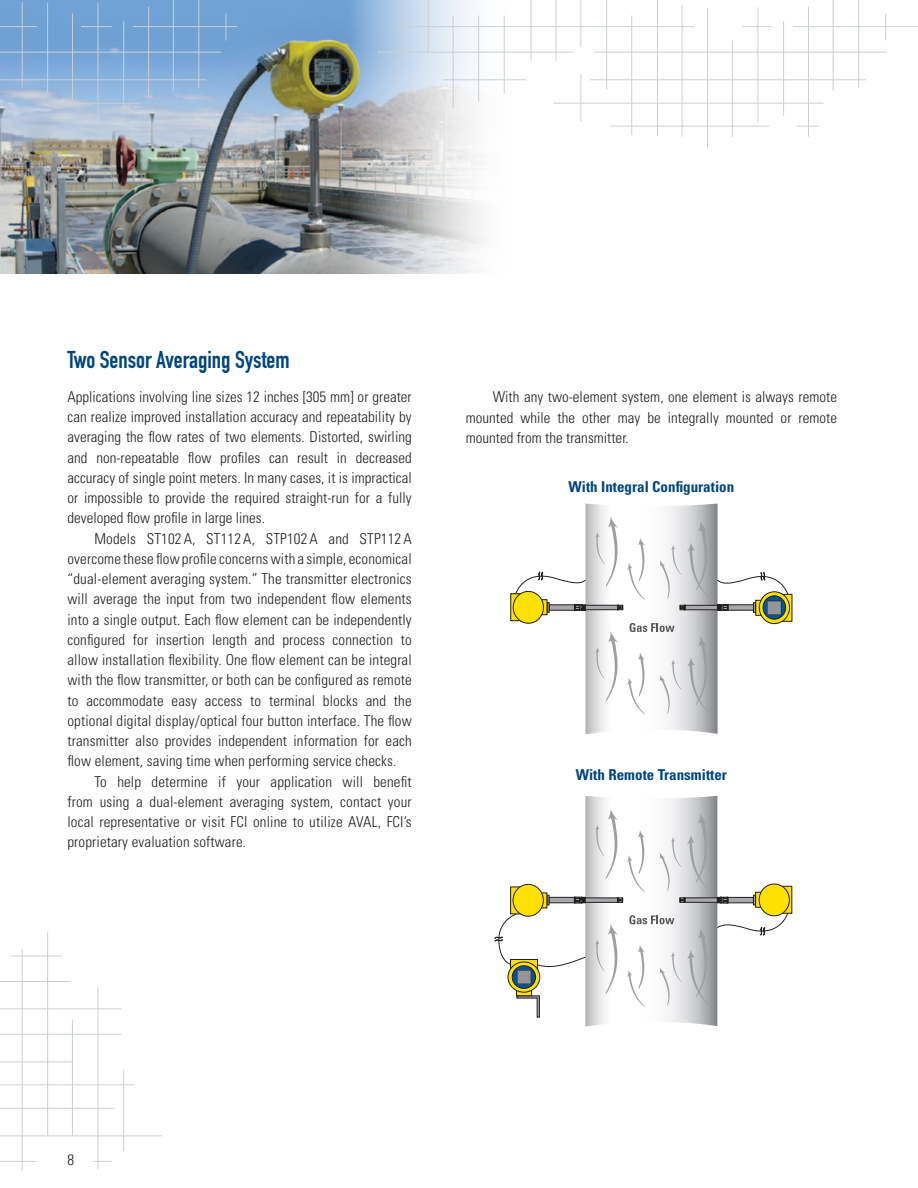
<style>
.page{position:relative;width:918px;height:1188px;background:#fff}
.page>*{position:absolute;margin:0;border:0;box-sizing:border-box;transform-origin:0 0}
.Subhead{font:24px "DIN Engschrift Std";color:#01457f}
.Text{font:300 condensed 15px/20.2px "Univers LT Std";letter-spacing:.01em;color:#231f20;text-align:justify}
.Text_first_paragraph{font:300 condensed 15px/20.2px "Univers LT Std";color:#231f20;text-align:justify}
.Text_first_paragraph-2{font:700 condensed 15px "Univers LT Std";color:#01457f}
</style>
<div class="page">
<img style="left:0;top:0;width:518px;height:274px">
<hr style="left:0;top:1108px;width:114px;height:1px;background:#cad0d4">
<hr style="left:0;top:1161px;width:37px;height:1px;background:#cad0d4">
<svg style="left:93px;top:1161px;width:19px;height:1px"></svg>
<hr style="left:0;top:1085px;width:135px;height:1px;background:#cad0d4">
<hr style="left:0;top:1136px;width:162px;height:1px;background:#cad0d4">
<hr style="left:98px;top:988px;width:1px;height:181px;background:#cad0d4">
<hr style="left:123px;top:1070px;width:1px;height:81px;background:#cad0d4">
<hr style="left:22px;top:949px;width:1px;height:222px;background:#cad0d4">
<hr style="left:47px;top:932px;width:1px;height:204px;background:#cad0d4">
<hr style="left:72px;top:1020px;width:1px;height:116px;background:#cad0d4">
<hr style="left:53px;top:1009px;width:68px;height:1px;background:#cad0d4">
<hr style="left:0;top:1009px;width:54px;height:1px;background:#cad0d4">
<hr style="left:11px;top:956px;width:52px;height:1px;background:#cad0d4">
<hr style="left:0;top:1034px;width:121px;height:1px;background:#cad0d4">
<hr style="left:0;top:981px;width:70px;height:1px;background:#cad0d4">
<hr style="left:0;top:1062px;width:72px;height:1px;background:#cad0d4">
<hr style="left:0;top:80px;width:206px;height:1px;background:#cad0d4">
<hr style="left:443px;top:80px;width:83px;height:1px;background:#cad0d4">
<hr style="left:0;top:26px;width:37px;height:1px;background:#cad0d4">
<hr style="left:81px;top:26px;width:31px;height:1px;background:#cad0d4">
<hr style="left:133px;top:26px;width:104px;height:1px;background:#cad0d4">
<hr style="left:396px;top:26px;width:299px;height:1px;background:#cad0d4">
<hr style="left:54px;top:103px;width:88px;height:1px;background:#cad0d4">
<hr style="left:0;top:52px;width:221px;height:1px;background:#cad0d4">
<hr style="left:453px;top:15px;width:1px;height:93px;background:#cad0d4">
<hr style="left:478px;top:15px;width:1px;height:87px;background:#cad0d4">
<hr style="left:504px;top:15px;width:1px;height:78px;background:#cad0d4">
<hr style="left:682px;top:5px;width:1px;height:132px;background:#cad0d4">
<hr style="left:581px;top:0;width:1px;height:47px;background:#cad0d4">
<hr style="left:581px;top:75px;width:1px;height:47px;background:#cad0d4">
<hr style="left:606px;top:0;width:1px;height:90px;background:#cad0d4">
<hr style="left:531px;top:0;width:1px;height:61px;background:#cad0d4">
<hr style="left:556px;top:0;width:1px;height:61px;background:#cad0d4">
<hr style="left:657px;top:0;width:1px;height:136px;background:#cad0d4">
<hr style="left:631px;top:15px;width:1px;height:120px;background:#cad0d4">
<hr style="left:428px;top:0;width:1px;height:52px;background:#cad0d4">
<hr style="left:402px;top:0;width:1px;height:68px;background:#cad0d4">
<hr style="left:98px;top:3px;width:1px;height:115px;background:#cad0d4">
<hr style="left:123px;top:21px;width:1px;height:95px;background:#cad0d4">
<hr style="left:148px;top:7px;width:1px;height:88px;background:#cad0d4">
<svg style="left:226px;top:14px;width:1px;height:27px"></svg>
<hr style="left:199px;top:0;width:1px;height:88px;background:#cad0d4">
<hr style="left:173px;top:0;width:1px;height:91px;background:#cad0d4">
<hr style="left:22px;top:2px;width:1px;height:86px;background:#cad0d4">
<hr style="left:47px;top:3px;width:1px;height:91px;background:#cad0d4">
<hr style="left:72px;top:14px;width:1px;height:90px;background:#cad0d4">
<hr style="left:590px;top:80px;width:276px;height:1px;background:#cad0d4">
<hr style="left:742px;top:26px;width:30px;height:1px;background:#cad0d4">
<hr style="left:793px;top:26px;width:125px;height:1px;background:#cad0d4">
<hr style="left:554px;top:103px;width:270px;height:1px;background:#cad0d4">
<hr style="left:594px;top:52px;width:293px;height:1px;background:#cad0d4">
<hr style="left:378px;top:52px;width:195px;height:1px;background:#cad0d4">
<hr style="left:758px;top:7px;width:1px;height:116px;background:#cad0d4">
<hr style="left:783px;top:21px;width:1px;height:95px;background:#cad0d4">
<hr style="left:808px;top:7px;width:1px;height:88px;background:#cad0d4">
<hr style="left:808px;top:86px;width:1px;height:51px;background:#cad0d4">
<svg style="left:886px;top:14px;width:1px;height:26px"></svg>
<hr style="left:858px;top:0;width:1px;height:88px;background:#cad0d4">
<hr style="left:833px;top:0;width:1px;height:91px;background:#cad0d4">
<hr style="left:707px;top:8px;width:1px;height:140px;background:#cad0d4">
<hr style="left:732px;top:40px;width:1px;height:97px;background:#cad0d4">
<hr style="left:610px;top:126px;width:159px;height:1px;background:#cad0d4">
<svg style="left:796px;top:126px;width:23px;height:1px"></svg>
<div style="left:777px;top:594px;width:15px;height:28px;background:#ffe101"></div>
<div style="left:759px;top:591px;width:31px;height:33px;border:1px solid #231f20;border-radius:50%"></div>
<svg style="left:510px;top:593px;width:5px;height:28px"></svg>
<div style="left:513px;top:591px;width:31px;height:33px;border:1px solid #231f20;border-radius:50%"></div>
<svg style="left:515px;top:504px;width:274px;height:230px"></svg>
<svg style="left:788px;top:888px;width:2px;height:24px"></svg>
<div style="left:759px;top:884px;width:31px;height:32px;border:1px solid #231f20;border-radius:50%"></div>
<svg style="left:495px;top:796px;width:293px;height:231px"></svg>
<p class="Subhead" style="left:68px;top:346px;width:224px">Two Sensor Averaging System</p>
<p class="Text_first_paragraph" style="left:68px;top:386px;width:346px">Applications involving line sizes 12 inches [305 mm] or greater can realize improved installation accuracy and repeatability by averaging the flow rates of two elements. Distorted, swirling and non-repeatable flow profiles can result in decreased accuracy of single point meters. In many cases, it is impractical or impossible to provide the required straight-run for a fully developed flow profile in large lines.</p>
<p class="Text" style="left:68px;top:528px;width:346px;text-indent:27px">Models ST102 A, ST112 A, STP102 A and STP112 A overcome these flow profile concerns with a simple, economical “dual-element averaging system.” The transmitter electronics will average the input from two independent flow elements into a single output. Each flow element can be independently configured for insertion length and process connection to allow installation flexibility. One flow element can be integral with the flow transmitter, or both can be configured as remote to accommodate easy access to terminal blocks and the optional digital display/optical four button interface. The flow transmitter also provides independent information for each flow element, saving time when performing service checks.</p>
<p class="Text" style="left:68px;top:771px;width:346px;text-indent:27px">To help determine if your application will benefit from using a dual-element averaging system, contact your local representative or visit FCI online to utilize AVAL, FCI’s proprietary evaluation software.</p>
<p class="Text" style="left:466px;top:387px;width:373px;text-indent:27px">With any two-element system, one element is always remote mounted while the other may be integrally mounted or remote mounted from the transmitter.</p>
<p class="Text_first_paragraph-2" style="left:568px;top:478px;width:167px">With Integral Configuration</p>
<p class="Text_first_paragraph-2" style="left:576px;top:766px;width:153px">With Remote Transmitter</p>
<p class="Text" style="left:68px;top:1150px;width:8px">8</p>
</div>
